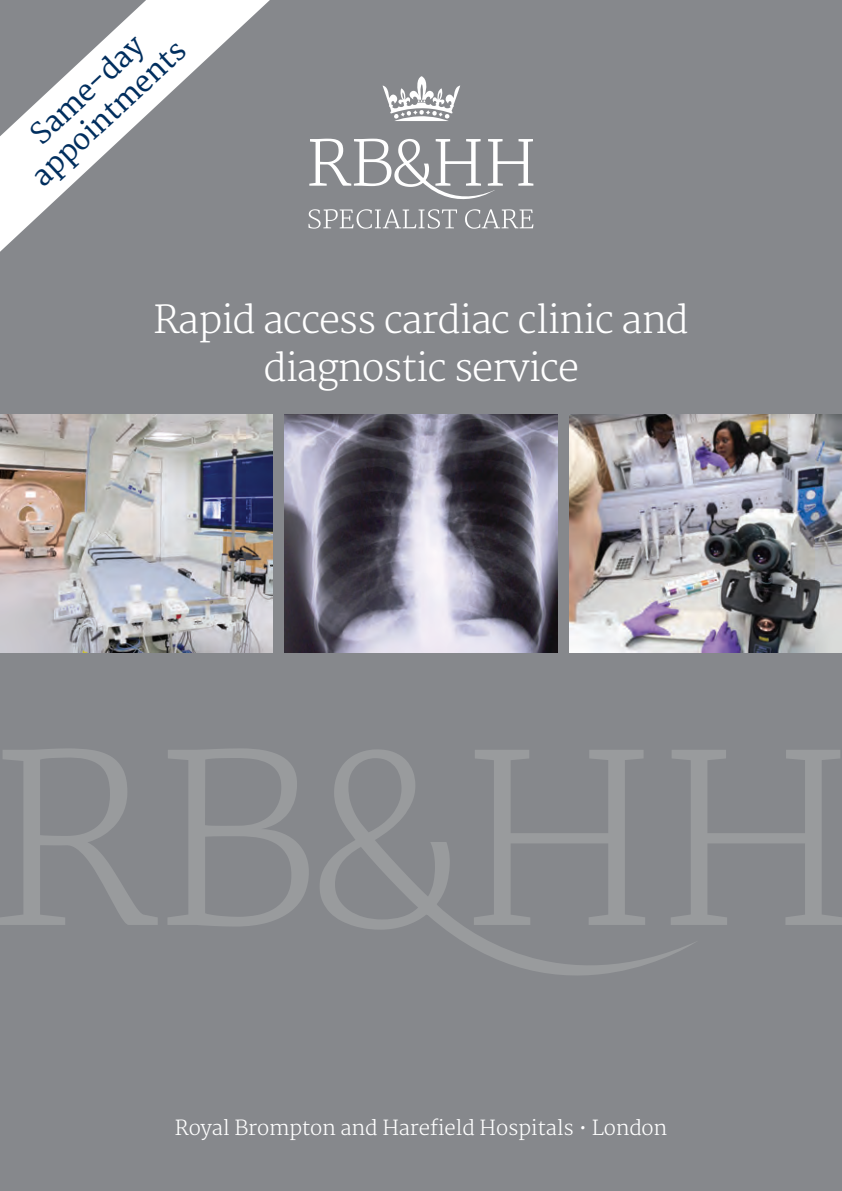
<style>
.page{position:relative;width:842px;height:1191px;background:#86888c}
.page>*{position:absolute;margin:0;border:0;box-sizing:border-box;transform-origin:0 0}
.t1{font:300 36.8px/48px "Merriweather";letter-spacing:-.035em;color:#fff;text-align:center}
.t2{font:28px/32px "Merriweather";color:#002e5e;text-align:center}
.t3{font:300 19.8px "Merriweather";letter-spacing:-.015em;color:#fff}
</style>
<div class="page">
<img style="left:0;top:414px;width:272px;height:238px">
<img style="left:285px;top:414px;width:272px;height:238px">
<img style="left:570px;top:414px;width:272px;height:238px">
<svg style="left:334px;top:139px;width:199px;height:90px"></svg>
<svg style="left:383px;top:76px;width:77px;height:45px"></svg>
<svg style="left:0;top:748px;width:842px;height:178px"></svg>
<svg style="left:320px;top:749px;width:378px;height:226px"></svg>
<svg style="left:0;top:0;width:334px;height:252px"></svg>
<p class="t2" style="left:4px;top:146px;width:200px;rotate:-43deg">Same-day appointments</p>
<p class="t1" style="left:153px;top:296px;width:537px">Rapid access cardiac clinic and diagnostic service</p>
<p class="t3" style="left:175px;top:1116px;width:494px">Royal Brompton and Harefield Hospitals • London</p>
</div>
